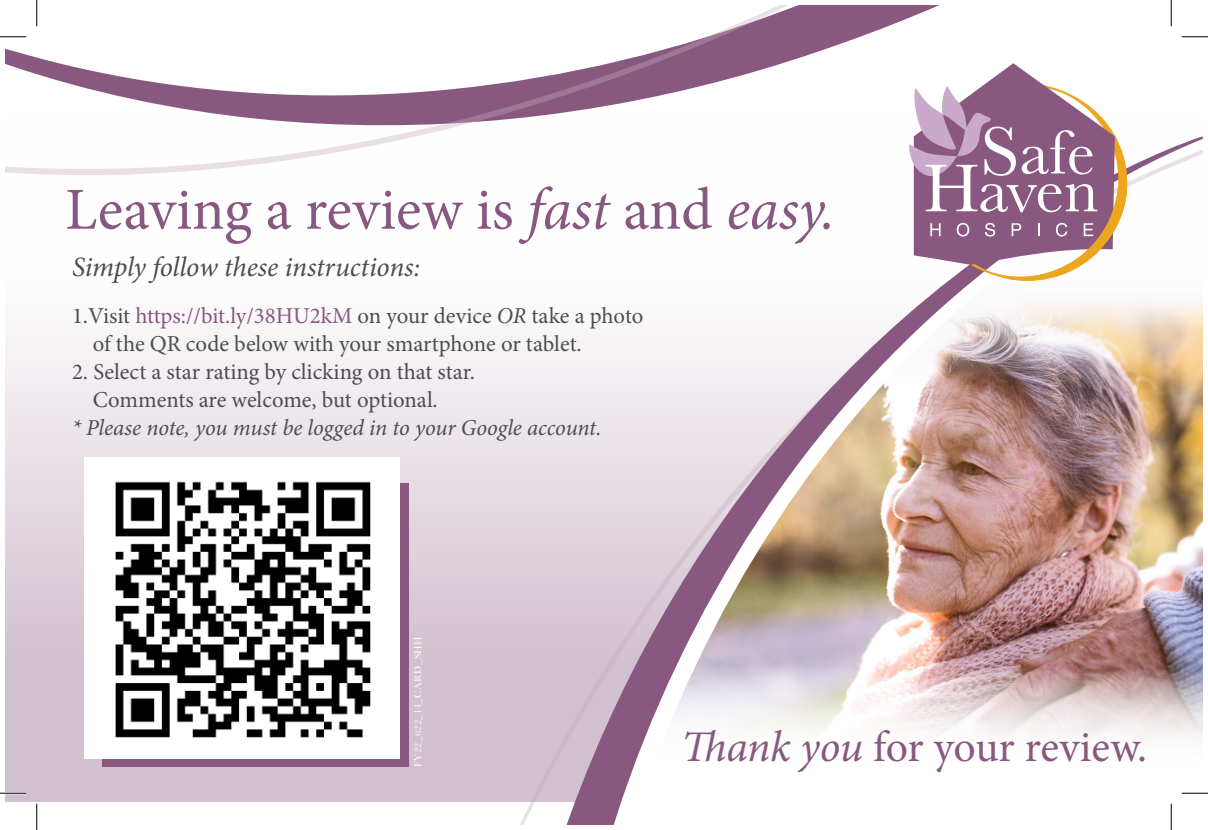
<style>
.page{position:relative;width:1208px;height:830px;background:#fff}
.page>*{position:absolute;margin:0;border:0;box-sizing:border-box;transform-origin:0 0}
.t1{font:59.5px "Minion Pro";color:#885880}
.t2{font:43.75px "Minion Pro";letter-spacing:-.005em;color:#885880}
.t3{font:italic 28px "Minion Pro";letter-spacing:-.01em;color:#4d4d4f}
.t4{font:22.75px "Minion Pro";letter-spacing:-.005em;color:#4d4d4f}
.t5{font:italic 22.75px "Minion Pro";letter-spacing:-.005em;color:#4d4d4f}
.t6{font:10.5px "Baskerville";letter-spacing:.02em;color:#fff}
.s1{font-style:italic}
.s2{color:#885880}
</style>
<div class="page">
<div style="left:5px;top:114px;width:1197px;height:687px;background:linear-gradient(to bottom,#fff,#c9b5c4)"></div>
<svg style="left:445px;top:180px;width:54px;height:622px"></svg>
<img style="left:499px;top:136px;width:703px;height:688px">
<svg style="left:5px;top:5px;width:935px;height:175px"></svg>
<svg style="left:913px;top:63px;width:126px;height:19px"></svg>
<svg style="left:909px;top:82px;width:218px;height:199px"></svg>
<div style="left:102px;top:483px;width:307px;height:283px;background:#885880"></div>
<div style="left:85px;top:457px;width:315px;height:301px;background:#fff"></div>
<img style="left:115px;top:481px;width:256px;height:257px">
<hr style="left:0;top:36px;width:26px;height:2px;background:#fff">
<hr style="left:0;top:792px;width:26px;height:2px;background:#fff">
<hr style="left:1181px;top:792px;width:27px;height:2px;background:#fff">
<hr style="left:36px;top:0;width:2px;height:26px;background:#fff">
<hr style="left:1170px;top:803px;width:2px;height:27px;background:#fff">
<svg style="left:0;top:36px;width:26px;height:1px"></svg>
<svg style="left:1181px;top:36px;width:27px;height:1px"></svg>
<svg style="left:0;top:792px;width:26px;height:1px"></svg>
<svg style="left:1181px;top:792px;width:27px;height:1px"></svg>
<svg style="left:36px;top:0;width:1px;height:26px"></svg>
<svg style="left:36px;top:803px;width:1px;height:27px"></svg>
<svg style="left:1170px;top:0;width:1px;height:26px"></svg>
<svg style="left:1170px;top:803px;width:1px;height:27px"></svg>
<p class="t1" style="left:65px;top:170px;width:771px">Leaving a review is <span class="s1">fast</span> and <span class="s1">easy.</span></p>
<p class="t3" style="left:72px;top:247px;width:350px">Simply follow these instructions:</p>
<p class="t4" style="left:72px;top:300px;width:573px">1.Visit <span class="s2">https://bit.ly/38HU2kM</span> on your device <span class="s1">OR</span> take a photo</p>
<p class="t4" style="left:93px;top:328px;width:490px">of the QR code below with your smartphone or tablet.</p>
<p class="t4" style="left:72px;top:356px;width:404px">2. Select a star rating by clicking on that star.</p>
<p class="t4" style="left:93px;top:384px;width:346px">Comments are welcome, but optional.</p>
<p class="t5" style="left:72px;top:412px;width:531px">* Please note, you must be logged in to your Google account.</p>
<p class="t6" style="left:411px;top:767px;width:132px;rotate:-90deg">FY22_622_14_CARD_SHH</p>
<p class="t2" style="left:681px;top:717px;width:467px"><span class="s1">Thank you</span> for your review.</p>
</div>
